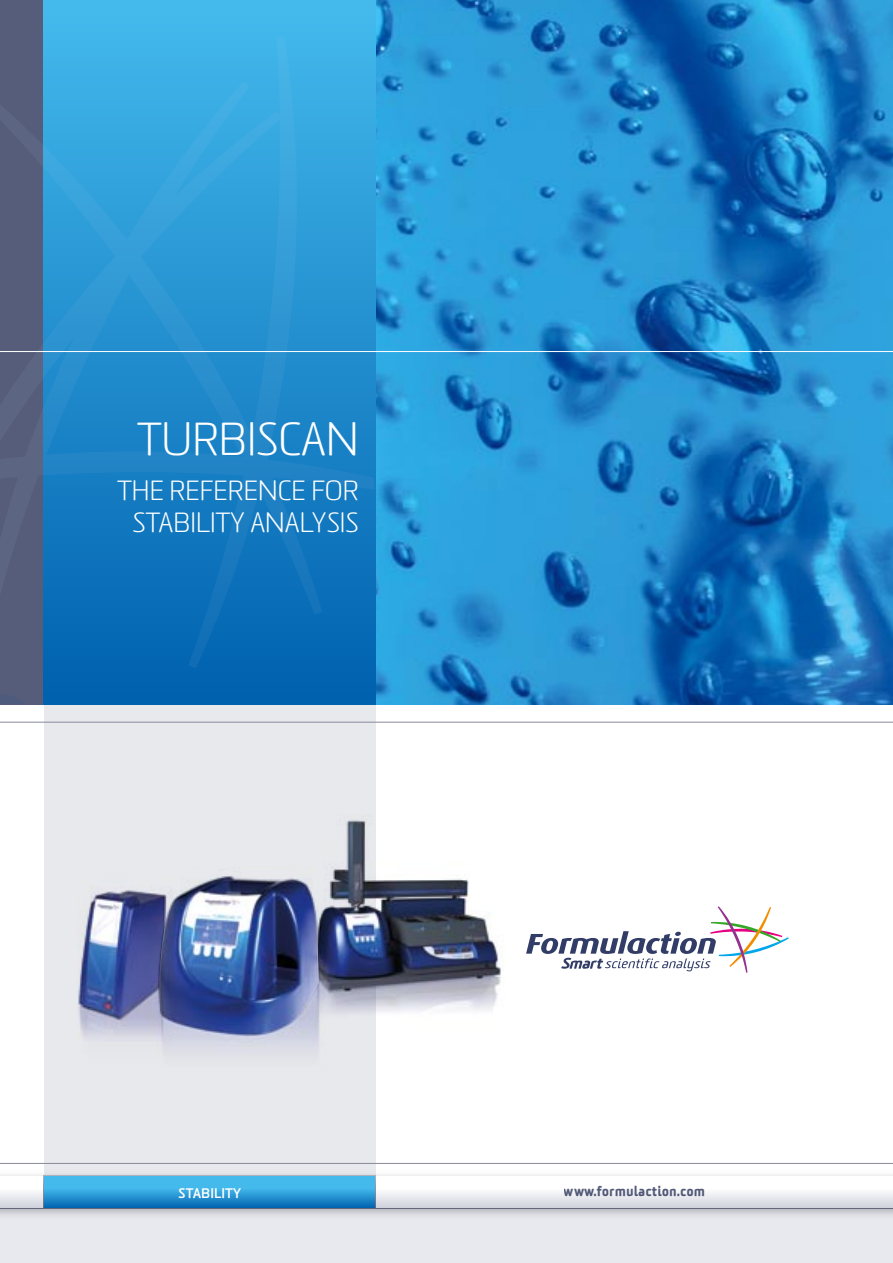
<style>
.page{position:relative;width:893px;height:1263px;background:#fff}
.page>*{position:absolute;margin:0;border:0;box-sizing:border-box;transform-origin:0 0}
.t1{font:300 45px "Sommet Rounded";color:#fff}
.t2{font:300 27px "Sommet Rounded";color:#fff}
.t3{font:900 13.5px "Sommet Rounded";color:#555d7a}
.t4{font:700 13.5px "Sommet Rounded";color:#fff}
</style>
<div class="page">
<div style="left:44px;top:509px;width:332px;height:704px;background:#e8e9ed"></div>
<div style="left:0;top:1196px;width:893px;height:67px;background:#e8e9ee"></div>
<div style="left:0;top:1169px;width:893px;height:51px;background:#1b1c20;opacity:.3"></div>
<svg style="left:0;top:1176px;width:893px;height:32px"></svg>
<div style="left:0;top:1177px;width:893px;height:30px;background:linear-gradient(to bottom,#fff,#d9dbe3)"></div>
<div style="left:0;top:0;width:64px;height:704px;background:#555d7a"></div>
<img style="left:376px;top:0;width:517px;height:704px">
<div style="left:44px;top:0;width:332px;height:704px;background:#40b6ea"></div>
<svg style="left:43px;top:78px;width:332px;height:172px;fill:#36a6df"></svg>
<svg style="left:36px;top:250px;width:339px;height:454px;background:#187dc1"></svg>
<hr style="left:0;top:722px;width:893px;height:1px;background:#888a9b">
<hr style="left:0;top:351px;width:893px;height:1px;background:#fff">
<svg style="left:526px;top:906px;width:263px;height:67px"></svg>
<hr style="left:0;top:1163px;width:893px;height:1px;background:#888a9b">
<svg style="left:44px;top:1176px;width:332px;height:32px"></svg>
<svg style="left:45px;top:1177px;width:330px;height:30px;background:#2f9fda"></svg>
<img style="left:77px;top:976px;width:69px;height:65px">
<img style="left:80px;top:821px;width:419px;height:213px">
<img style="left:146px;top:866px;width:180px;height:187px">
<p class="t1" style="left:138px;top:410px;width:223px">TURBISCAN</p>
<p class="t2" style="left:118px;top:472px;width:243px">THE REFERENCE FOR</p>
<p class="t2" style="left:133px;top:505px;width:227px">STABILITY ANALYSIS</p>
<p class="t4" style="left:178px;top:1184px;width:65px">STABILITY</p>
<p class="t3" style="left:564px;top:1183px;width:143px">www.formulaction.com</p>
</div>
